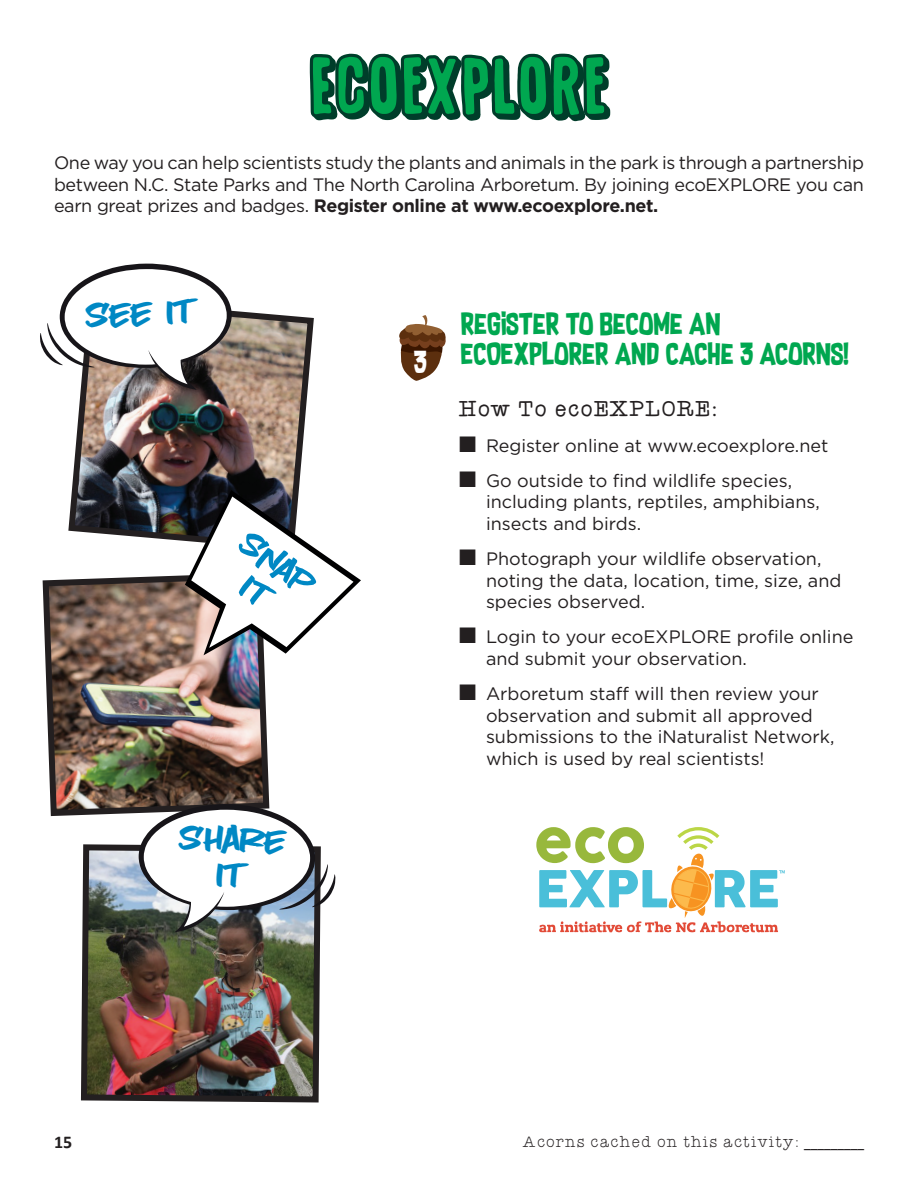
<style>
.page{position:relative;width:918px;height:1188px;background:#fff}
.page>*{position:absolute;margin:0;border:0;box-sizing:border-box;transform-origin:0 0}
.t1{font:63px "Sugarpunch DEMO";color:#003d2a}
.t2{font:39px/36px "LHF Comic Caps 2";color:#0088c4;text-align:center}
.t3{font:25.5px/30.6px "Supersonic Rocketship";color:#00a750}
.t4{font:25.35px "Supersonic Rocketship";color:#fff}
.t5{font:22.5px "KB Youre Just My Type";color:#231f20}
.t6{font:18px/21.6px "Gotham";color:#231f20}
.t7{font:700 18px "Calibri";color:#231f20}
.t8{font:100 16.5px "KB Youre Just My Type";color:#231f20}
.s1{font-weight:700}
.s2{font-family:"Popular";font-weight:400}
</style>
<div class="page">
<img style="left:68px;top:310px;width:241px;height:231px">
<svg style="left:40px;top:264px;width:192px;height:126px"></svg>
<img style="left:42px;top:575px;width:228px;height:242px">
<svg style="left:185px;top:490px;width:176px;height:165px"></svg>
<img style="left:81px;top:844px;width:240px;height:259px">
<svg style="left:139px;top:804px;width:197px;height:128px"></svg>
<svg style="left:536px;top:827px;width:249px;height:105px"></svg>
<svg style="left:309px;top:54px;width:298px;height:327px"></svg>
<h1 class="t1" style="left:310px;top:38px;width:300px">ECOEXPLORE</h1>
<p class="t6" style="left:54px;top:152px;width:812px;text-align:justify">One way you can help scientists study the plants and animals in the park is through a partnership between N.C. State Parks and The North Carolina Arboretum. By joining ecoEXPLORE you can earn great prizes and badges. <span class="s1">Register online at www.ecoexplore.net.</span></p>
<h2 class="t2" style="left:85px;top:296px;width:111px;rotate:-2deg">SEE IT</h2>
<h2 class="t2" style="left:256px;top:523px;width:84px;rotate:37deg">SNAP<br>IT</h2>
<h2 class="t2" style="left:180px;top:818px;width:108px;rotate:3deg">SHARE<br>IT</h2>
<h3 class="t4" style="left:414px;top:342px;width:15px">3</h3>
<h3 class="t3" style="left:461px;top:308px;width:390px">REGISTER TO BECOME AN<br>ECOEXPLORER AND CACHE 3 ACORNS!</h3>
<p class="t5" style="left:459px;top:399px;width:261px">How To ecoEXPLORE:</p>
<p class="t6" style="left:459px;top:434px;width:371px">■ Register online at www.ecoexplore.net</p>
<p class="t6" style="left:486px;top:469px;width:335px;text-indent:-27px">■ Go outside to find wildlife species, including plants, reptiles, amphibians, insects and birds.</p>
<p class="t6" style="left:486px;top:547px;width:357px;text-indent:-27px">■ Photograph your wildlife observation, noting the data, location, time, size, and species observed.</p>
<p class="t6" style="left:486px;top:626px;width:369px;text-indent:-27px">■ Login to your ecoEXPLORE profile online and submit your observation.</p>
<p class="t6" style="left:486px;top:682px;width:350px;text-indent:-27px">■ Arboretum staff will then review your observation and submit all approved submissions to the iNaturalist Network, which is used by real scientists!</p>
<p class="t7" style="left:54px;top:1130px;width:20px">15</p>
<p class="t8" style="left:523px;top:1134px;width:342px">Acorns cached on this activity: <span class="s2">_________</span></p>
</div>
